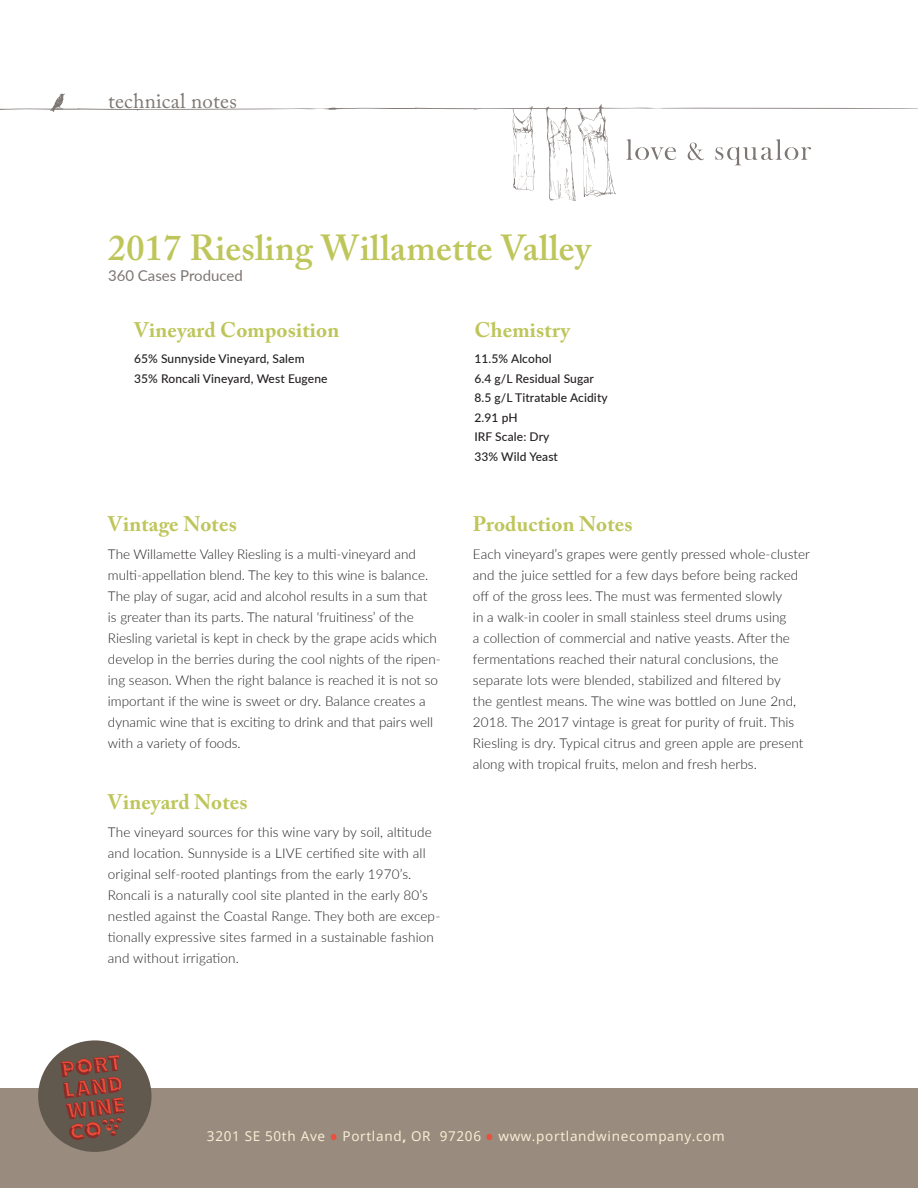
<style>
.page{position:relative;width:918px;height:1188px;background:#fff}
.page>*{position:absolute;margin:0;border:0;box-sizing:border-box;transform-origin:0 0}
.t1{font:600 36px "Adobe Caslon Pro";letter-spacing:.01em;color:#bec65b}
.TECHNICAL_LATO{font:700 21px "Adobe Caslon Pro";letter-spacing:.01em;color:#bec65b}
.BODY_TEXT_LATO{font:700 21px "Adobe Caslon Pro";letter-spacing:.01em;color:#bec65b}
.body_text{font:700 21px "Adobe Caslon Pro";letter-spacing:.01em;color:#bec65b}
.t2{font:21px "Adobe Caslon Pro";letter-spacing:.01em;color:#7d7672}
.t3{font:15px "Lato";color:#7d7672}
.BODY_TEXT_LATO-2{font:300 13.5px/21px "Lato";letter-spacing:.005em;color:#231f20}
.t4{font:13.5px "Noto Sans";letter-spacing:.05em;color:#f7edd4}
.TECHNICAL_LATO-2{font:500 12px/19.5px "Lato";letter-spacing:.01em;color:#231f20}
.s1{font-weight:700;font-size:19.5px;color:#eb4f3d}
.s2{font-weight:700}
</style>
<div class="page">
<div style="left:0;top:1089px;width:918px;height:99px;background:#998b7d"></div>
<div style="left:38px;top:1040px;width:113px;height:112px;background:#61594d;border-radius:50%"></div>
<svg style="left:60px;top:1055px;width:65px;height:86px"></svg>
<svg style="left:0;top:93px;width:918px;height:108px"></svg>
<h2 class="t2" style="left:108px;top:89px;width:130px">technical notes</h2>
<p class="t1" style="left:108px;top:226px;width:484px">2017 Riesling Willamette Valley</p>
<p class="t3" style="left:108px;top:265px;width:136px">360 Cases Produced</p>
<p class="TECHNICAL_LATO" style="left:134px;top:317px;width:207px">Vineyard Composition</p>
<p class="TECHNICAL_LATO-2" style="left:134px;top:349px;width:195px">65% Sunnyside Vineyard, Salem<br>35% Roncali Vineyard, West Eugene</p>
<p class="BODY_TEXT_LATO" style="left:108px;top:512px;width:130px">Vintage Notes</p>
<p class="BODY_TEXT_LATO-2" style="left:108px;top:543px;width:334px">The Willamette Valley Riesling is a multi-vineyard and multi-appellation blend. The key to this wine is balance.<br>The play of sugar, acid and alcohol results in a sum that<br>is greater than its parts. The natural ‘fruitiness’ of the Riesling varietal is kept in check by the grape acids which develop in the berries during the cool nights of the ripen&shy;ing season. When the right balance is reached it is not so important if the wine is sweet or dry. Balance creates a dynamic wine that is exciting to drink and that pairs well with a variety of foods.</p>
<p class="BODY_TEXT_LATO" style="left:108px;top:790px;width:141px">Vineyard Notes</p>
<p class="BODY_TEXT_LATO-2" style="left:108px;top:821px;width:334px">The vineyard sources for this wine vary by soil, altitude and location. Sunnyside is a LIVE certified site with all original self-rooted plantings from the early 1970’s.<br>Roncali is a naturally cool site planted in the early 80’s nestled against the Coastal Range. They both are excep&shy;tionally expressive sites farmed in a sustainable fashion and without irrigation.</p>
<p class="TECHNICAL_LATO" style="left:474px;top:317px;width:97px">Chemistry</p>
<p class="TECHNICAL_LATO-2" style="left:474px;top:349px;width:135px">11.5% Alcohol<br>6.4 g/L Residual Sugar<br>8.5 g/L Titratable Acidity<br>2.91 pH<br>IRF Scale: Dry<br>33% Wild Yeast</p>
<p class="body_text" style="left:473px;top:512px;width:161px">Production Notes</p>
<p class="BODY_TEXT_LATO-2" style="left:473px;top:543px;width:339px">Each vineyard’s grapes were gently pressed whole-cluster and the juice settled for a few days before being racked off of the gross lees. The must was fermented slowly<br>in a walk-in cooler in small stainless steel drums using<br>a collection of commercial and native yeasts. After the fermentations reached their natural conclusions, the separate lots were blended, stabilized and filtered by<br>the gentlest means. The wine was bottled on June 2nd, 2018. The 2017 vintage is great for purity of fruit. This Riesling is dry. Typical citrus and green apple are present along with tropical fruits, melon and fresh herbs.</p>
<p class="t4" style="left:207px;top:1126px;width:519px">3201 SE 50th Ave <span class="s1">•</span> Portland<span class="s2">,</span> OR 97206 <span class="s1">•</span> www.portlandwinecompany.com</p>
</div>
